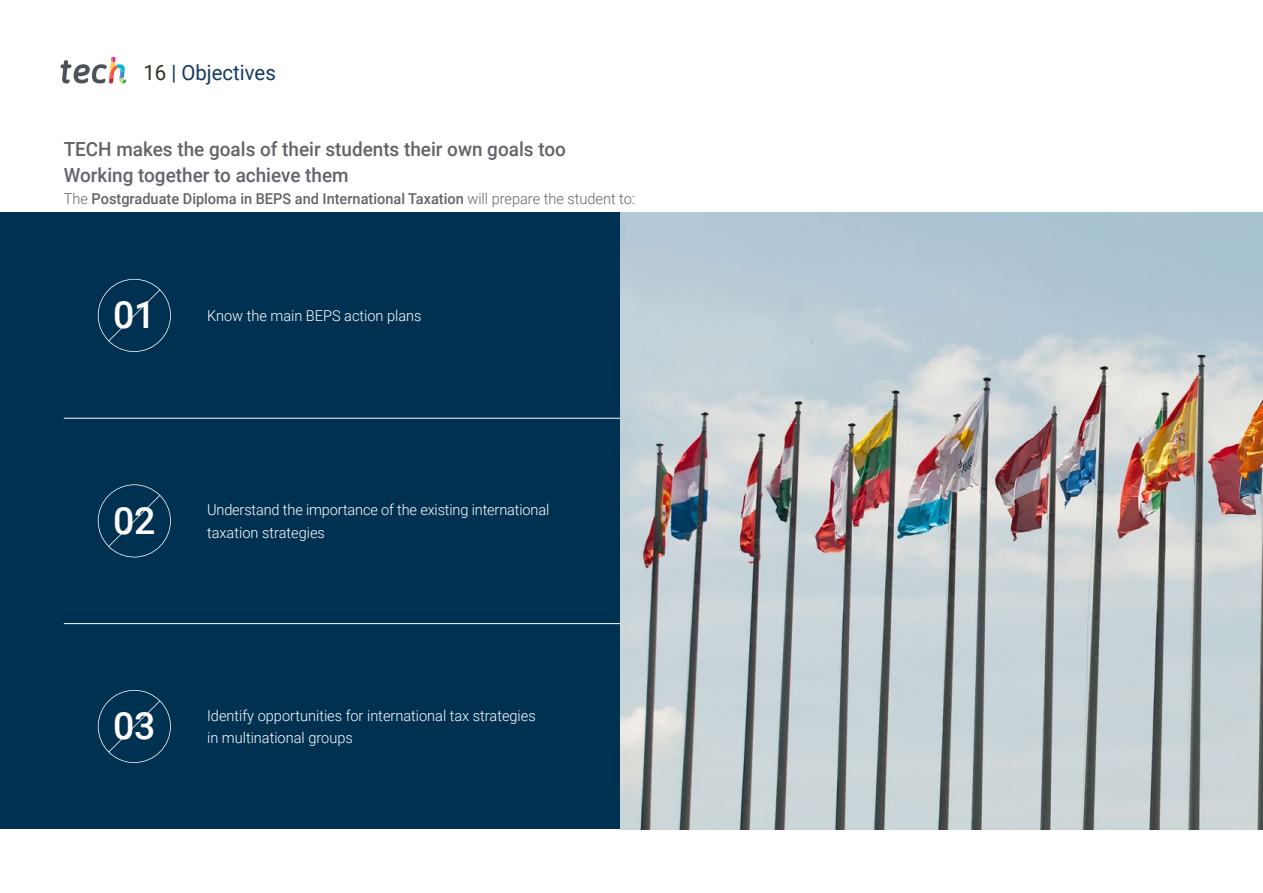
<style>
.page{position:relative;width:1263px;height:893px;background:#fff}
.page>*{position:absolute;margin:0;border:0;box-sizing:border-box;transform-origin:0 0}
.t1{font:500 37.5px "Roboto";color:#fff}
.t2{font:21px "Roboto";color:#143961}
.t3{font:500 19.5px/25.5px "Roboto";color:#61646a}
.t4{font:300 15px/22.5px "Roboto";color:#fff}
.t5{font:500 15px "Roboto";color:#61646a}
.s1{color:#312e20}
.s2{font-weight:300}
</style>
<div class="page">
<div style="left:0;top:213px;width:621px;height:616px;background:#013151"></div>
<svg style="left:98px;top:279px;width:73px;height:73px"></svg>
<svg style="left:98px;top:690px;width:73px;height:73px"></svg>
<svg style="left:98px;top:484px;width:73px;height:73px"></svg>
<svg style="left:61px;top:57px;width:65px;height:27px"></svg>
<hr style="left:64px;top:418px;width:1199px;height:1px;background:#fff">
<hr style="left:64px;top:623px;width:1199px;height:1px;background:#fff">
<img style="left:621px;top:213px;width:642px;height:616px">
<h2 class="t2" style="left:144px;top:57px;width:134px"><span class="s1">16</span> | Objectives</h2>
<h3 class="t3" style="left:64px;top:136px;width:504px">TECH makes the goals of their students their own goals too<br>Working together to achieve them</h3>
<p class="t5" style="left:64px;top:188px;width:573px"><span class="s2">The</span> Postgraduate Diploma in BEPS and International Taxation <span class="s2">will prepare the student to:</span></p>
<h1 class="t1" style="left:113px;top:288px;width:44px">01</h1>
<p class="t4" style="left:207px;top:304px;width:216px">Know the main BEPS action plans</p>
<h1 class="t1" style="left:113px;top:494px;width:44px">02</h1>
<p class="t4" style="left:207px;top:498px;width:344px">Understand the importance of the existing international taxation strategies</p>
<h1 class="t1" style="left:113px;top:699px;width:44px">03</h1>
<p class="t4" style="left:207px;top:704px;width:330px">Identify opportunities for international tax strategies in multinational groups</p>
</div>
